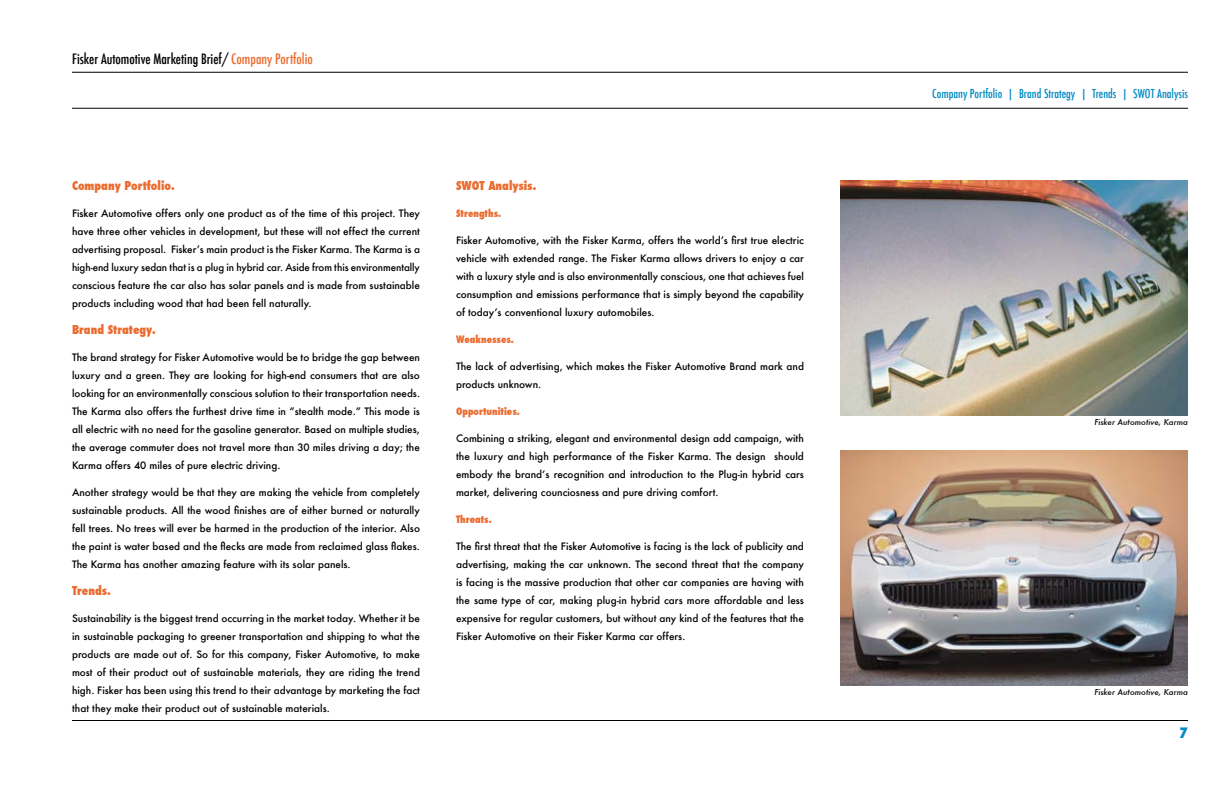
<style>
.page{position:relative;width:1224px;height:792px;background:#fff}
.page>*{position:absolute;margin:0;border:0;box-sizing:border-box;transform-origin:0 0}
.t1{font:500 condensed 14px "Futura";color:#000}
.t2{font:800 condensed 14px "Futura";color:#0289c3}
.t3{font:800 condensed 12px "Futura";color:#eb6b2e}
.t4{font:500 condensed 12px "Futura";color:#0289c3}
.t5{font:500 10px/18px "Futura";color:#000;text-align:justify}
.t6{font:800 condensed 10px "Futura";color:#eb6b2e}
.t7{font:italic 500 8px "Futura";color:#000}
.s1{color:#eb6b2e}
</style>
<div class="page">
<hr style="left:72px;top:72px;width:1116px;height:1px;background:#000">
<hr style="left:72px;top:108px;width:1116px;height:1px;background:#000">
<hr style="left:72px;top:720px;width:1116px;height:1px;background:#000">
<img style="left:840px;top:451px;width:348px;height:234px">
<img style="left:840px;top:180px;width:348px;height:235px">
<h1 class="t1" style="left:72px;top:50px;width:242px">Fisker Automotive Marketing Brief/ <span class="s1">Company Portfolio</span></h1>
<p class="t3" style="left:72px;top:178px;width:104px">Company Portfolio.</p>
<p class="t5" style="left:72px;top:205px;width:350px">Fisker Automotive offers only one product as of the time of this project. They have three other vehicles in development, but these will not effect the current advertising proposal. Fisker’s main product is the Fisker Karma. The Karma is a high-end luxury sedan that is a plug in hybrid car. Aside from this environmentally conscious feature the car also has solar panels and is made from sustainable products including wood that had been fell naturally.</p>
<p class="t3" style="left:72px;top:322px;width:85px">Brand Strategy.</p>
<p class="t5" style="left:72px;top:349px;width:350px">The brand strategy for Fisker Automotive would be to bridge the gap between luxury and a green. They are looking for high-end consumers that are also looking for an environmentally conscious solution to their transportation needs.<br>The Karma also offers the furthest drive time in “stealth mode.” This mode is all electric with no need for the gasoline generator. Based on multiple studies, the average commuter does not travel more than 30 miles driving a day; the Karma offers 40 miles of pure electric driving.</p>
<p class="t5" style="left:72px;top:484px;width:350px">Another strategy would be that they are making the vehicle from completely sustainable products. All the wood finishes are of either burned or naturally fell trees. No trees will ever be harmed in the production of the interior. Also the paint is water based and the flecks are made from reclaimed glass flakes.<br>The Karma has another amazing feature with its solar panels.</p>
<p class="t3" style="left:72px;top:583px;width:40px">Trends.</p>
<p class="t5" style="left:72px;top:610px;width:350px">Sustainability is the biggest trend occurring in the market today. Whether it be in sustainable packaging to greener transportation and shipping to what the products are made out of. So for this company, Fisker Automotive, to make most of their product out of sustainable materials, they are riding the trend high. Fisker has been using this trend to their advantage by marketing the fact that they make their product out of sustainable materials.</p>
<p class="t3" style="left:456px;top:177px;width:82px">SWOT Analysis.</p>
<p class="t6" style="left:456px;top:206px;width:47px">Strengths.</p>
<p class="t5" style="left:456px;top:231px;width:350px">Fisker Automotive, with the Fisker Karma, offers the world’s first true electric vehicle with extended range. The Fisker Karma allows drivers to enjoy a car with a luxury style and is also environmentally conscious, one that achieves fuel consumption and emissions performance that is simply beyond the capability of today’s conventional luxury automobiles.</p>
<p class="t6" style="left:456px;top:332px;width:59px">Weaknesses.</p>
<p class="t5" style="left:456px;top:357px;width:350px">The lack of advertising, which makes the Fisker Automotive Brand mark and products unknown.</p>
<p class="t6" style="left:456px;top:404px;width:65px">Opportunities.</p>
<p class="t5" style="left:456px;top:429px;width:350px">Combining a striking, elegant and environmental design add campaign, with the luxury and high performance of the Fisker Karma. The design should embody the brand’s recognition and introduction to the Plug-in hybrid cars market, delivering counciosness and pure driving comfort.</p>
<p class="t6" style="left:456px;top:512px;width:37px">Threats.</p>
<p class="t5" style="left:456px;top:537px;width:350px">The first threat that the Fisker Automotive is facing is the lack of publicity and advertising, making the car unknown. The second threat that the company is facing is the massive production that other car companies are having with the same type of car, making plug-in hybrid cars more affordable and less expensive for regular customers, but without any kind of the features that the Fisker Automotive on their Fisker Karma car offers.</p>
<p class="t4" style="left:932px;top:86px;width:257px">Company Portfolio | Brand Strategy | Trends | SWOT Analysis</p>
<p class="t7" style="left:1094px;top:416px;width:95px">Fisker Automotive, Karma</p>
<p class="t7" style="left:1094px;top:687px;width:95px">Fisker Automotive, Karma</p>
<h1 class="t2" style="left:1180px;top:723px;width:10px">7</h1>
</div>
